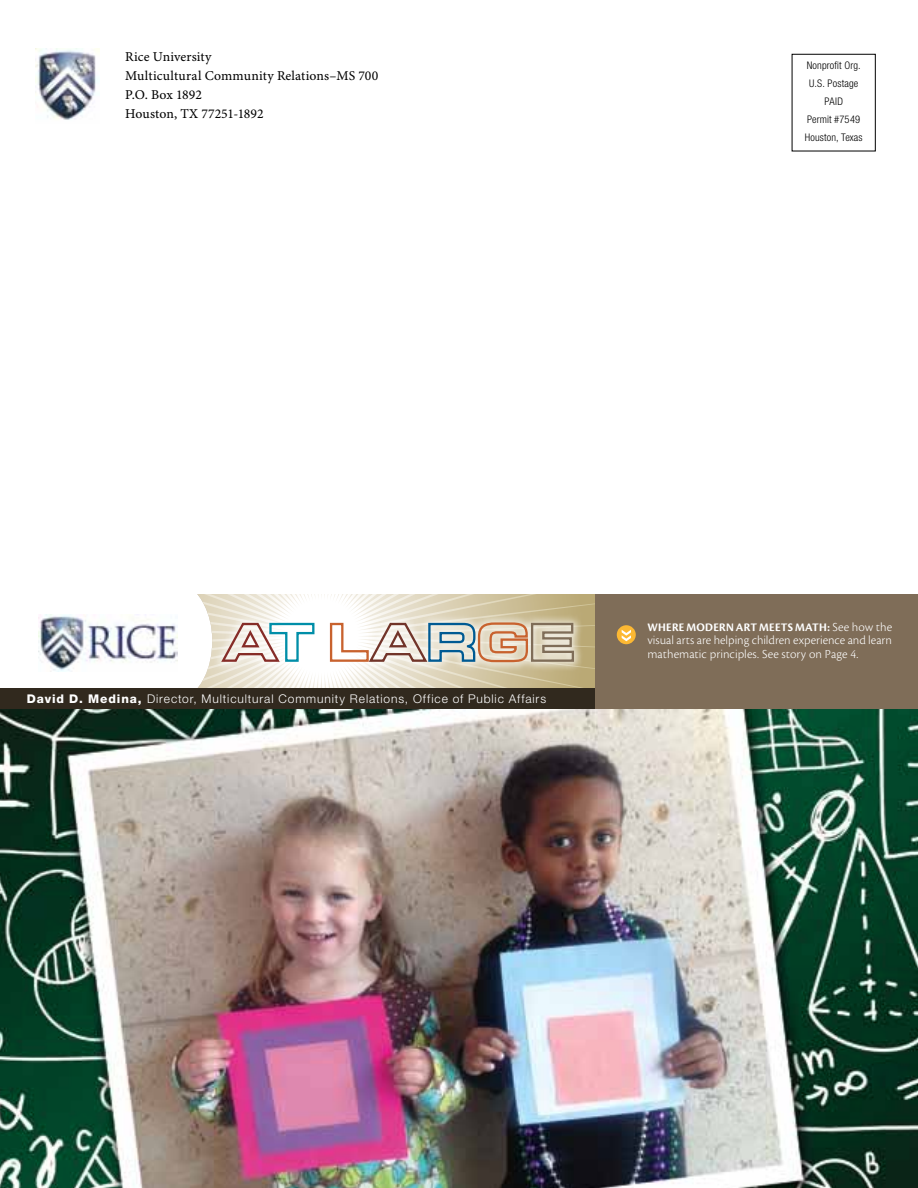
<style>
.page{position:relative;width:918px;height:1188px;background:#fff}
.page>*{position:absolute;margin:0;border:0;box-sizing:border-box;transform-origin:0 0}
.t1{font:13.5px/18.9px "Minion Pro Capt";letter-spacing:.005em;color:#000}
.t2{font:12.75px/13.5px "Cronos Pro Lt Capt";color:#fff}
.t3{font:300 12px "Helvetica Neue LT Std";letter-spacing:.075em;color:#fff}
.t4{font:12px "Cronos Pro Bold Disp";letter-spacing:.025em;color:#fff}
.t5{font:300 condensed 10.5px/18px "Helvetica Neue LT Std";letter-spacing:.015em;color:#000;text-align:center}
.s1{font-weight:800}
.s2{font-family:"Cronos Pro Lt Capt";font-size:12.75px}
</style>
<div class="page">
<img style="left:0;top:709px;width:918px;height:479px">
<img style="left:36px;top:48px;width:63px;height:72px">
<div style="left:0;top:688px;width:595px;height:21px;background:#31291e"></div>
<div style="left:595px;top:594px;width:323px;height:115px;background:#7f6d58"></div>
<div style="left:792px;top:54px;width:84px;height:97px;border:1px solid #000"></div>
<div style="left:617px;top:625px;width:19px;height:19px;background:#fcb833;border-radius:50%"></div>
<svg style="left:622px;top:630px;width:9px;height:11px"></svg>
<svg style="left:197px;top:594px;width:398px;height:94px"></svg>
<img style="left:39px;top:615px;width:138px;height:56px">
<p class="t1" style="left:125px;top:48px;width:255px">Rice University<br>Multicultural Community Relations–MS 700<br>P.O. Box 1892<br>Houston, TX 77251-1892</p>
<p class="t5" style="left:805px;top:56px;width:60px">Nonprofit Org.<br>U.S. Postage<br>PAID<br>Permit #7549<br>Houston, Texas</p>
<p class="t3" style="left:27px;top:692px;width:521px"><span class="s1">David D. Medina,</span> Director, Multicultural Community Relations, Office of Public Affairs</p>
<p class="t4" style="left:648px;top:620px;width:246px">WHERE MODERN ART MEETS MATH: <span class="s2">See how the</span></p>
<p class="t2" style="left:648px;top:634px;width:246px">visual arts are helping children experience and learn mathematic principles. See story on Page 4.</p>
</div>
